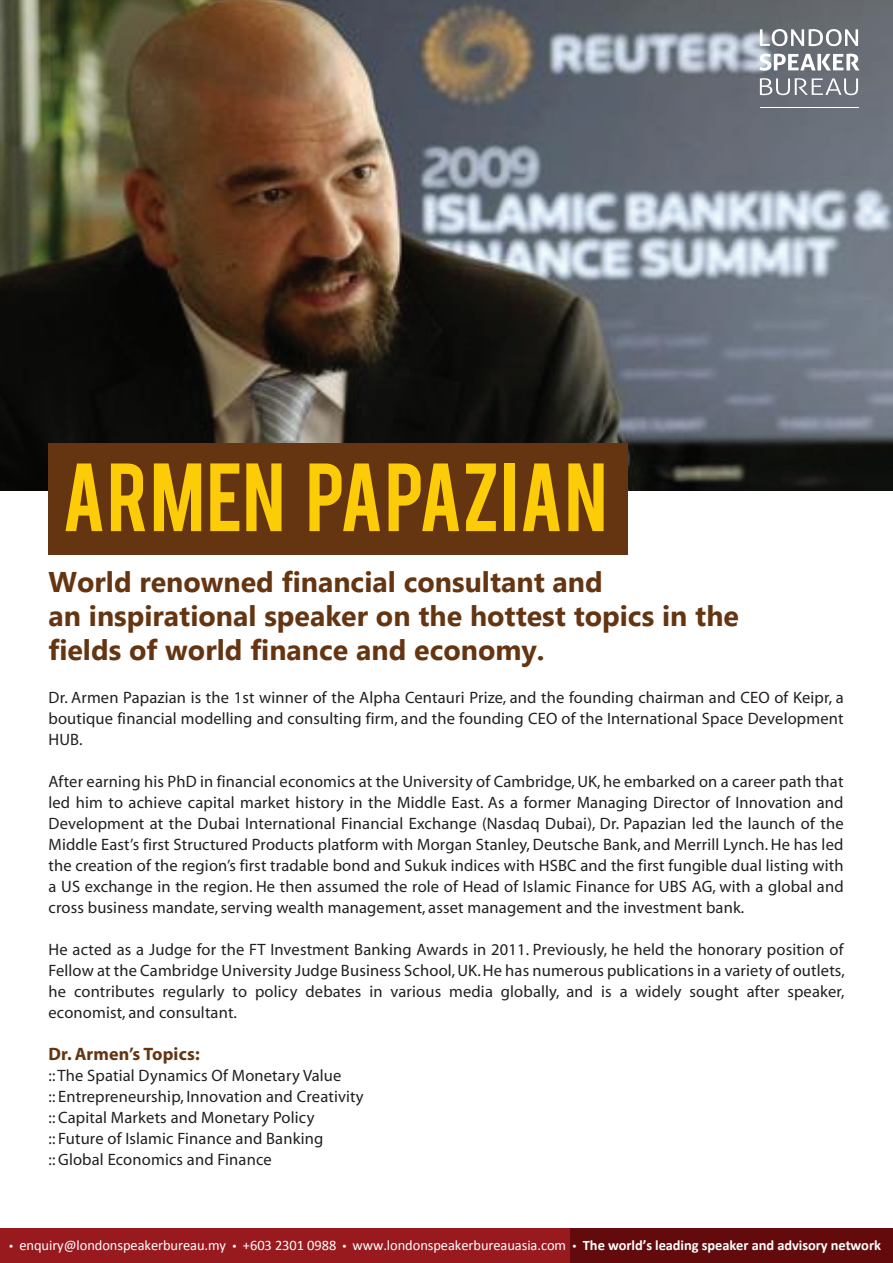
<style>
.page{position:relative;width:893px;height:1263px;background:#fff}
.page>*{position:absolute;margin:0;border:0;box-sizing:border-box;transform-origin:0 0}
.t1{font:75.9px "Bebas";letter-spacing:.02em;color:#fdcc09}
.t2{font:700 28.5px/34.2px "Myanmar Text";color:#653512}
.t3{font:700 18px "Myriad";letter-spacing:.01em;color:#653512}
.t4{font:16.5px/21px "Myriad";letter-spacing:.01em;color:#231f20;text-align:justify}
.t5{font:14.4px "Calibri";letter-spacing:-.005em;color:#fff}
.s1{font-family:"Myriad Pro"}
.s2{font-weight:700}
</style>
<div class="page">
<img style="left:0;top:0;width:893px;height:490px">
<div style="left:48px;top:443px;width:580px;height:111px;background:#653512"></div>
<div style="left:0;top:1228px;width:576px;height:35px;background:#991a1e"></div>
<div style="left:571px;top:1228px;width:322px;height:35px;background:#630b0c"></div>
<svg style="left:760px;top:29px;width:98px;height:17px"></svg>
<svg style="left:759px;top:54px;width:101px;height:17px"></svg>
<svg style="left:760px;top:78px;width:98px;height:17px"></svg>
<hr style="left:760px;top:107px;width:98px;height:1px;background:#fff">
<h1 class="t1" style="left:62px;top:442px;width:547px">ARMEN PAPAZIAN</h1>
<h2 class="t2" style="left:48px;top:565px;width:692px">World renowned financial consultant and<br>an inspirational speaker on the hottest topics in the fields of world finance and economy.</h2>
<p class="t4" style="left:48px;top:688px;width:797px">Dr. Armen Papazian is the 1st winner of the Alpha Centauri Prize, and the founding chairman and CEO of Keipr, a boutique financial modelling and consulting firm, and the founding CEO of the International Space Development HUB.</p>
<p class="t4" style="left:48px;top:772px;width:797px">After earning his PhD in financial economics at the University of Cambridge, UK, he embarked on a career path that led him to achieve capital market history in the Middle East. As a former Managing Director of Innovation and Development at the Dubai International Financial Exchange (Nasdaq Dubai), Dr. Papazian led the launch of the Middle East’s first Structured Products platform with Morgan Stanley, Deutsche Bank, and Merrill Lynch. He has led the creation of the region’s first tradable bond and Sukuk indices with HSBC and the first fungible dual listing with a US exchange in the region. He then assumed the role of Head of Islamic Finance for UBS AG, with a global and cross business mandate, serving wealth management, asset management and the investment bank.</p>
<p class="t4" style="left:48px;top:940px;width:798px">He acted as a Judge for the FT Investment Banking Awards in 2011. Previously, he held the honorary position of Fellow at the Cambridge University Judge Business School, UK. He has numerous publications in a variety of outlets, he contributes regularly to policy debates in various media globally, and is a widely sought after speaker, economist, and consultant.</p>
<p class="t3" style="left:48px;top:1045px;width:153px">Dr. Armen’s Topics:</p>
<p class="t4" style="left:48px;top:1066px;width:317px;text-align:left">:: The Spatial Dynamics Of Monetary Value<br>:: Entrepreneurship, Innovation and Creativity :: Capital Markets and Monetary Policy<br>:: Future of Islamic Finance and Banking<br>:: Global Economics and Finance</p>
<p class="t5" style="left:9px;top:1235px;width:873px"><span class="s1">•</span> enquiry@londonspeakerbureau.my <span class="s1">•</span> +603 2301 0988 <span class="s1">•</span> www.londonspeakerbureauasia.com <span class="s1">•</span> <span class="s2">The world’s leading speaker and advisory network</span></p>
</div>
